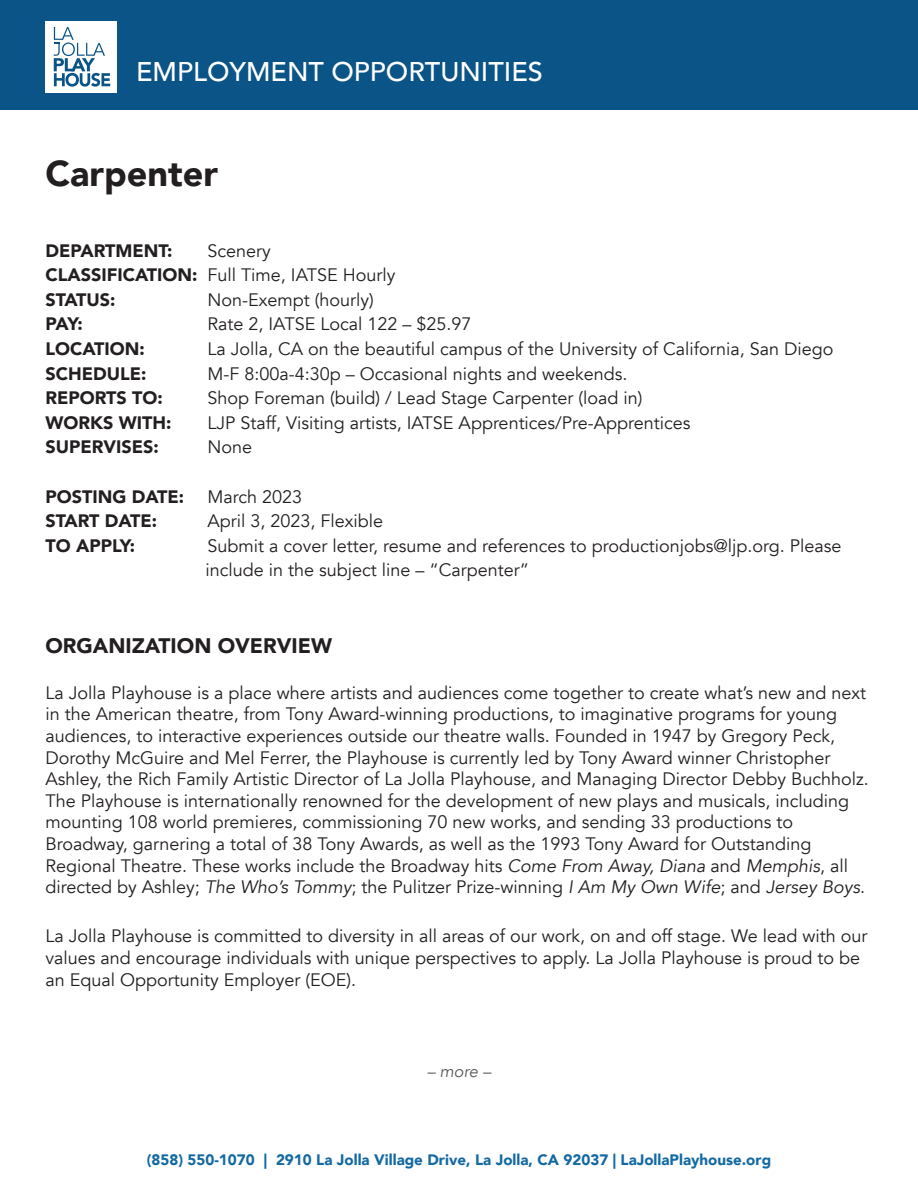
<style>
.page{position:relative;width:918px;height:1188px;background:#fff}
.page>*{position:absolute;margin:0;border:0;box-sizing:border-box;transform-origin:0 0}
.t1{font:900 36px "Avenir";color:#231f20}
.t2{font:500 27px "Avenir";color:#fff}
.t3{font:900 21px "Avenir";color:#231f20}
.t4{font:18px/21.6px "Avenir";color:#231f20}
.t5{font:900 18px "Avenir";color:#231f20}
.t6{font:italic 16.5px "Avenir";color:#57585a}
.t7{font:900 15.15px "Avenir";color:#1369a2}
.s1{font-weight:900}
.s2{font-style:italic}
</style>
<div class="page">
<div style="left:0;top:0;width:918px;height:109px;background:#0a5487"></div>
<div style="left:45px;top:21px;width:72px;height:72px;background:#fff"></div>
<svg style="left:54px;top:27px;width:56px;height:60px"></svg>
<h2 class="t2" style="left:136px;top:48px;width:408px">EMPLOYMENT OPPORTUNITIES</h2>
<h1 class="t1" style="left:45px;top:142px;width:174px">Carpenter</h1>
<p class="t4" style="left:45px;top:238px;width:352px;line-height:24.6px;text-indent:162px">Scenery<br><span class="s1">CLASSIFICATION:</span> Full Time, IATSE Hourly<br><span class="s1">STATUS:</span></p>
<p class="t5" style="left:45px;top:235px;width:129px">DEPARTMENT:</p>
<p class="t4" style="left:207px;top:289px;width:168px">Non-Exempt (hourly)</p>
<p class="t5" style="left:45px;top:309px;width:39px">PAY:</p>
<p class="t4" style="left:207px;top:314px;width:266px">Rate 2, IATSE Local 122 – $25.97</p>
<p class="t5" style="left:45px;top:333px;width:101px">LOCATION:</p>
<p class="t4" style="left:207px;top:338px;width:628px">La Jolla, CA on the beautiful campus of the University of California, San Diego</p>
<p class="t5" style="left:45px;top:358px;width:102px">SCHEDULE:</p>
<p class="t4" style="left:207px;top:363px;width:422px">M-F 8:00a-4:30p – Occasional nights and weekends.</p>
<p class="t5" style="left:45px;top:383px;width:119px">REPORTS TO:</p>
<p class="t4" style="left:207px;top:388px;width:437px">Shop Foreman (build) / Lead Stage Carpenter (load in)</p>
<p class="t5" style="left:45px;top:407px;width:127px">WORKS WITH:</p>
<p class="t4" style="left:207px;top:412px;width:485px">LJP Staff, Visiting artists, IATSE Apprentices/Pre-Apprentices</p>
<p class="t5" style="left:45px;top:432px;width:115px">SUPERVISES:</p>
<p class="t4" style="left:207px;top:437px;width:46px">None</p>
<p class="t5" style="left:45px;top:481px;width:140px">POSTING DATE:</p>
<p class="t4" style="left:207px;top:486px;width:96px">March 2023</p>
<p class="t5" style="left:45px;top:506px;width:113px">START DATE:</p>
<p class="t4" style="left:207px;top:511px;width:177px">April 3, 2023, Flexible</p>
<p class="t5" style="left:45px;top:530px;width:91px">TO APPLY:</p>
<p class="t4" style="left:206px;top:534px;width:637px;line-height:24.6px">Submit a cover letter, resume and references to productionjobs@ljp.org. Please include in the subject line – “Carpenter”</p>
<p class="t3" style="left:45px;top:627px;width:288px">ORGANIZATION OVERVIEW</p>
<p class="t4" style="left:45px;top:682px;width:825px">La Jolla Playhouse is a place where artists and audiences come together to create what’s new and next in the American theatre, from Tony Award-winning productions, to imaginative programs for young audiences, to interactive experiences outside our theatre walls. Founded in 1947 by Gregory Peck, Dorothy McGuire and Mel Ferrer, the Playhouse is currently led by Tony Award winner Christopher Ashley, the Rich Family Artistic Director of La Jolla Playhouse, and Managing Director Debby Buchholz.<br>The Playhouse is internationally renowned for the development of new plays and musicals, including mounting 108 world premieres, commissioning 70 new works, and sending 33 productions to Broadway, garnering a total of 38 Tony Awards, as well as the 1993 Tony Award for Outstanding Regional Theatre. These works include the Broadway hits <span class="s2">Come From Away, Diana</span> and <span class="s2">Memphis</span>, all directed by Ashley; <span class="s2">The Who’s Tommy</span>; the Pulitzer Prize-winning <span class="s2">I Am My Own Wife</span>; and <span class="s2">Jersey Boys</span>.</p>
<p class="t4" style="left:45px;top:926px;width:823px">La Jolla Playhouse is committed to diversity in all areas of our work, on and off stage. We lead with our values and encourage individuals with unique perspectives to apply. La Jolla Playhouse is proud to be an Equal Opportunity Employer (EOE).</p>
<p class="t6" style="left:427px;top:1062px;width:65px">– more –</p>
<p class="t7" style="left:147px;top:1147px;width:626px">(858) 550-1070 | 2910 La Jolla Village Drive, La Jolla, CA 92037 | LaJollaPlayhouse.org</p>
</div>
